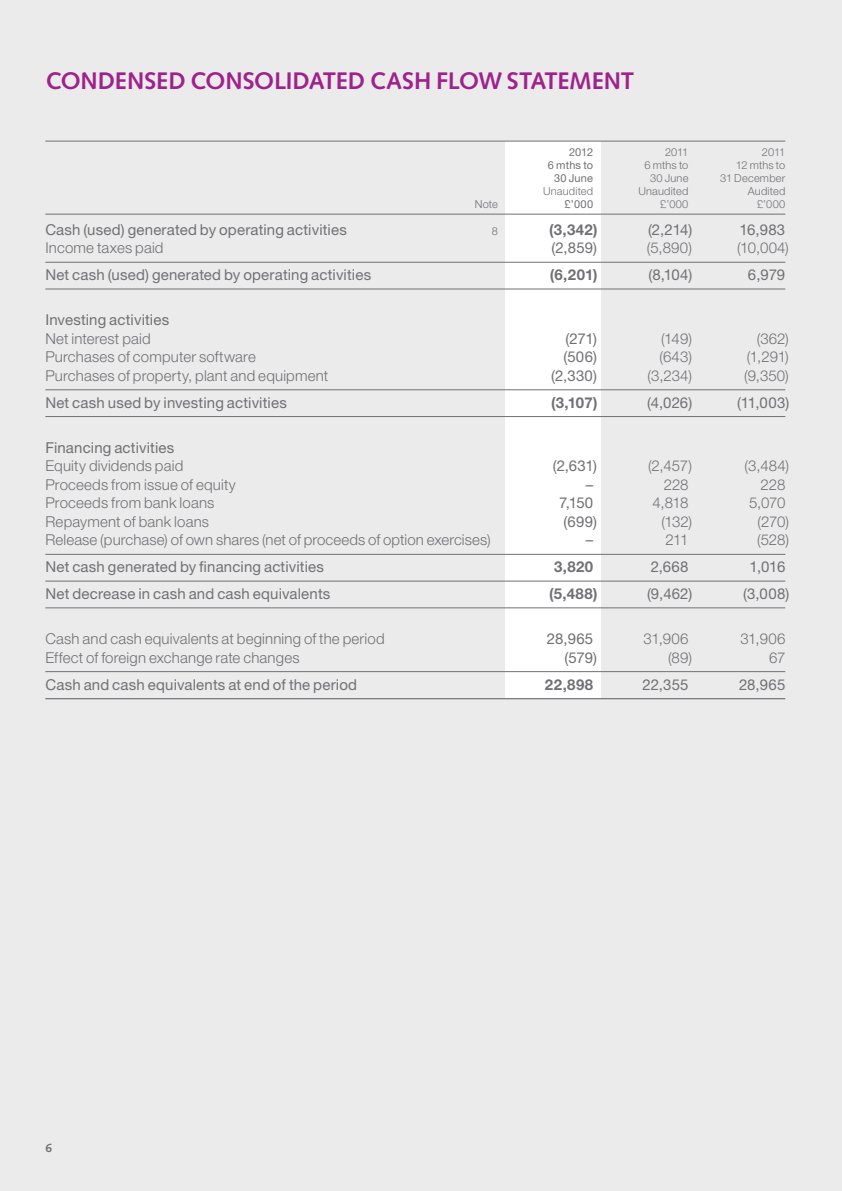
<style>
.page{position:relative;width:842px;height:1191px;background:#ebebec}
.page>*{position:absolute;margin:0;border:0;box-sizing:border-box;transform-origin:0 0}
.t1{font:700 24px "Syntax";letter-spacing:-.01em;color:#a0218c}
.t2{font:300 15px "Helvetica Neue";letter-spacing:.01em;color:#717074}
.t3{font:15px "Helvetica Neue";letter-spacing:.01em;color:#717074}
.t4{font:700 15px "Helvetica Neue";letter-spacing:.03em;color:#717074}
.t5{font:700 12px "Syntax";color:#717074}
.t6{font:300 11px "Helvetica Neue";letter-spacing:.02em;color:#717074}
.t7{font:11px "Helvetica Neue";letter-spacing:.015em;color:#717074}
</style>
<div class="page">
<div style="left:505px;top:141px;width:95px;height:557px;background:#fff"></div>
<hr style="left:45px;top:141px;width:740px;height:1px;background:#717074">
<hr style="left:45px;top:214px;width:740px;height:1px;background:#717074">
<hr style="left:45px;top:262px;width:740px;height:1px;background:#717074">
<hr style="left:45px;top:289px;width:740px;height:1px;background:#717074">
<hr style="left:45px;top:389px;width:740px;height:1px;background:#717074">
<hr style="left:45px;top:416px;width:740px;height:1px;background:#717074">
<hr style="left:45px;top:554px;width:740px;height:1px;background:#717074">
<hr style="left:45px;top:581px;width:740px;height:1px;background:#717074">
<hr style="left:45px;top:607px;width:740px;height:1px;background:#717074">
<hr style="left:45px;top:671px;width:740px;height:1px;background:#717074">
<hr style="left:45px;top:698px;width:740px;height:1px;background:#717074">
<h1 class="t1" style="left:45px;top:67px;width:590px">CONDENSED CONSOLIDATED CASH FLOW STATEMENT</h1>
<p class="t7" style="left:569px;top:146px;width:26px">2012</p>
<p class="t6" style="left:665px;top:145px;width:25px">2011</p>
<p class="t6" style="left:762px;top:145px;width:25px">2011</p>
<p class="t7" style="left:548px;top:159px;width:47px">6 mths to</p>
<p class="t6" style="left:645px;top:158px;width:45px">6 mths to</p>
<p class="t6" style="left:736px;top:158px;width:51px">12 mths to</p>
<p class="t7" style="left:554px;top:172px;width:41px">30 June</p>
<p class="t6" style="left:650px;top:171px;width:40px">30 June</p>
<p class="t6" style="left:720px;top:171px;width:67px">31 December</p>
<p class="t6" style="left:543px;top:184px;width:52px">Unaudited</p>
<p class="t6" style="left:638px;top:184px;width:52px">Unaudited</p>
<p class="t6" style="left:748px;top:184px;width:39px">Audited</p>
<p class="t6" style="left:475px;top:197px;width:25px">Note</p>
<p class="t7" style="left:565px;top:198px;width:30px">£’000</p>
<p class="t6" style="left:660px;top:197px;width:30px">£’000</p>
<p class="t6" style="left:757px;top:197px;width:30px">£’000</p>
<p class="t3" style="left:45px;top:221px;width:303px">Cash (used) generated by operating activities</p>
<p class="t6" style="left:492px;top:224px;width:8px">8</p>
<p class="t4" style="left:549px;top:220px;width:50px">(3,342)</p>
<p class="t3" style="left:648px;top:221px;width:46px">(2,214)</p>
<p class="t3" style="left:739px;top:221px;width:47px">16,983</p>
<p class="t2" style="left:45px;top:239px;width:120px">Income taxes paid</p>
<p class="t3" style="left:551px;top:239px;width:47px">(2,859)</p>
<p class="t2" style="left:647px;top:239px;width:47px">(5,890)</p>
<p class="t2" style="left:737px;top:239px;width:53px">(10,004)</p>
<p class="t3" style="left:45px;top:266px;width:327px">Net cash (used) generated by operating activities</p>
<p class="t4" style="left:550px;top:265px;width:49px">(6,201)</p>
<p class="t3" style="left:648px;top:266px;width:45px">(8,104)</p>
<p class="t3" style="left:748px;top:266px;width:39px">6,979</p>
<p class="t3" style="left:45px;top:311px;width:125px">Investing activities</p>
<p class="t2" style="left:45px;top:329px;width:107px">Net interest paid</p>
<p class="t3" style="left:565px;top:330px;width:33px">(271)</p>
<p class="t2" style="left:661px;top:329px;width:32px">(149)</p>
<p class="t2" style="left:757px;top:329px;width:34px">(362)</p>
<p class="t2" style="left:45px;top:348px;width:212px">Purchases of computer software</p>
<p class="t3" style="left:564px;top:348px;width:35px">(506)</p>
<p class="t2" style="left:659px;top:348px;width:34px">(643)</p>
<p class="t2" style="left:747px;top:348px;width:44px">(1,291)</p>
<p class="t2" style="left:45px;top:366px;width:284px">Purchases of property, plant and equipment</p>
<p class="t3" style="left:551px;top:367px;width:47px">(2,330)</p>
<p class="t2" style="left:647px;top:366px;width:46px">(3,234)</p>
<p class="t2" style="left:744px;top:366px;width:46px">(9,350)</p>
<p class="t3" style="left:45px;top:393px;width:243px">Net cash used by investing activities</p>
<p class="t4" style="left:551px;top:393px;width:48px">(3,107)</p>
<p class="t3" style="left:647px;top:393px;width:47px">(4,026)</p>
<p class="t3" style="left:737px;top:393px;width:53px">(11,003)</p>
<p class="t3" style="left:45px;top:439px;width:130px">Financing activities</p>
<p class="t2" style="left:45px;top:457px;width:139px">Equity dividends paid</p>
<p class="t3" style="left:553px;top:457px;width:46px">(2,631)</p>
<p class="t2" style="left:648px;top:457px;width:45px">(2,457)</p>
<p class="t2" style="left:745px;top:457px;width:46px">(3,484)</p>
<p class="t2" style="left:45px;top:475px;width:192px">Proceeds from issue of equity</p>
<p class="t3" style="left:586px;top:476px;width:9px">–</p>
<p class="t2" style="left:664px;top:475px;width:26px">228</p>
<p class="t2" style="left:760px;top:475px;width:26px">228</p>
<p class="t2" style="left:45px;top:494px;width:170px">Proceeds from bank loans</p>
<p class="t3" style="left:559px;top:494px;width:36px">7,150</p>
<p class="t2" style="left:652px;top:494px;width:37px">4,818</p>
<p class="t2" style="left:749px;top:494px;width:38px">5,070</p>
<p class="t2" style="left:45px;top:512px;width:165px">Repayment of bank loans</p>
<p class="t3" style="left:564px;top:513px;width:35px">(699)</p>
<p class="t2" style="left:661px;top:512px;width:32px">(132)</p>
<p class="t2" style="left:757px;top:512px;width:33px">(270)</p>
<p class="t2" style="left:45px;top:531px;width:447px">Release (purchase) of own shares (net of proceeds of option exercises)</p>
<p class="t3" style="left:586px;top:531px;width:9px">–</p>
<p class="t2" style="left:665px;top:531px;width:25px">211</p>
<p class="t2" style="left:757px;top:531px;width:33px">(528)</p>
<p class="t3" style="left:45px;top:558px;width:280px">Net cash generated by financing activities</p>
<p class="t4" style="left:554px;top:557px;width:41px">3,820</p>
<p class="t3" style="left:651px;top:558px;width:39px">2,668</p>
<p class="t3" style="left:749px;top:558px;width:37px">1,016</p>
<p class="t3" style="left:45px;top:584px;width:286px">Net decrease in cash and cash equivalents</p>
<p class="t4" style="left:549px;top:584px;width:50px">(5,488)</p>
<p class="t3" style="left:647px;top:584px;width:47px">(9,462)</p>
<p class="t3" style="left:743px;top:584px;width:48px">(3,008)</p>
<p class="t2" style="left:45px;top:630px;width:341px">Cash and cash equivalents at beginning of the period</p>
<p class="t3" style="left:547px;top:630px;width:48px">28,965</p>
<p class="t2" style="left:643px;top:630px;width:46px">31,906</p>
<p class="t2" style="left:740px;top:630px;width:46px">31,906</p>
<p class="t2" style="left:45px;top:648px;width:256px">Effect of foreign exchange rate changes</p>
<p class="t3" style="left:564px;top:648px;width:34px">(579)</p>
<p class="t2" style="left:668px;top:648px;width:26px">(89)</p>
<p class="t2" style="left:769px;top:648px;width:18px">67</p>
<p class="t3" style="left:45px;top:675px;width:313px">Cash and cash equivalents at end of the period</p>
<p class="t4" style="left:545px;top:675px;width:50px">22,898</p>
<p class="t3" style="left:642px;top:675px;width:48px">22,355</p>
<p class="t3" style="left:739px;top:675px;width:48px">28,965</p>
<p class="t5" style="left:45px;top:1140px;width:8px">6</p>
</div>
